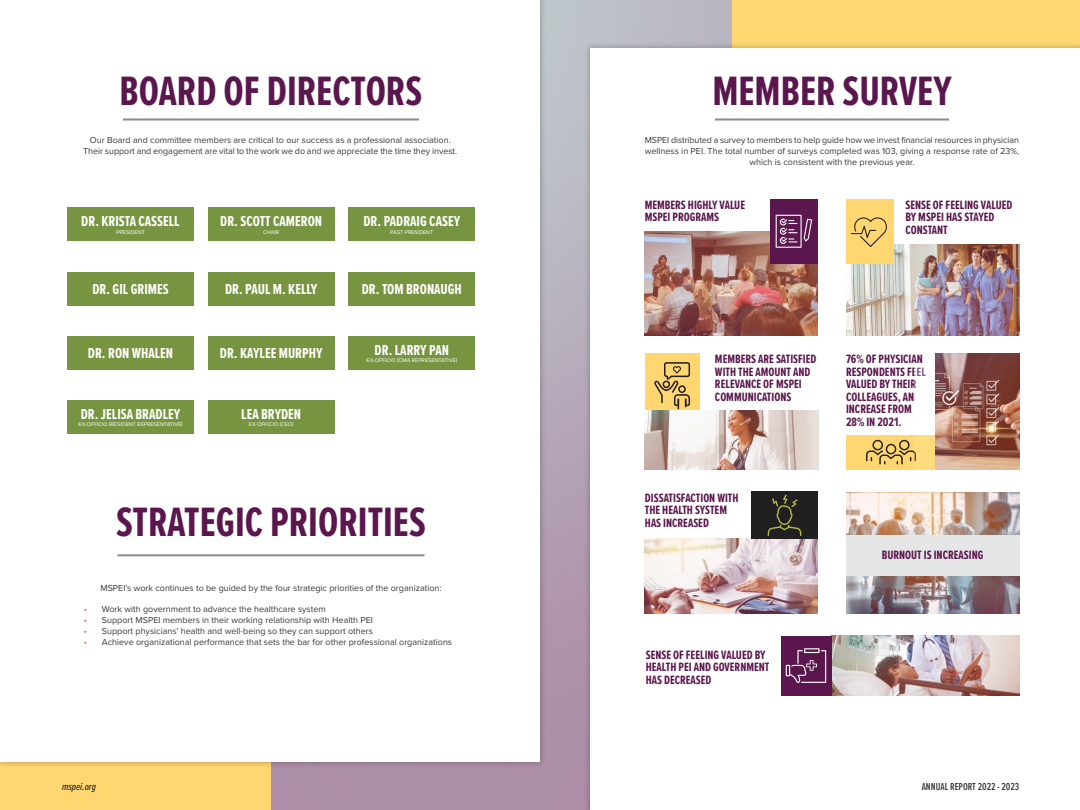
<style>
.page{position:relative;width:1080px;height:810px;background:#fff}
.page>*{position:absolute;margin:0;border:0;box-sizing:border-box;transform-origin:0 0}
.t1{font:700 42.5px "Proxima Nova Ex Cn";color:#5a164d}
.t2{font:700 15px "Proxima Nova Ex Cn";color:#fff}
.t3{font:700 12.5px/12.5px "Proxima Nova Ex Cn";color:#5a164d}
.t4{font:600 10.5px "Proxima Nova Ex Cn";color:#393a39}
.t5{font:italic 600 10.5px "Proxima Nova Ex Cn";color:#393a39}
.t6{font:9px/10.8px "Proxima Nova";color:#393a39;text-align:center}
.t7{font:9px "Proxima Nova";color:#383a39}
.t8{font:5.5px "Proxima Nova";letter-spacing:.005em;color:#fff}
.s1{color:#e45a33}
</style>
<div class="page">
<svg style="left:271px;top:0;width:461px;height:810px;background:#b3a4b5"></svg>
<div style="left:0;top:762px;width:271px;height:48px;background:#ffd670"></div>
<div style="left:732px;top:0;width:348px;height:143px;background:#ffd670"></div>
<div style="left:590px;top:48px;width:490px;height:762px;background:#fff"></div>
<div style="left:846px;top:435px;width:90px;height:34px;background:#ffd670"></div>
<img style="left:846px;top:492px;width:173px;height:121px">
<div style="left:846px;top:535px;width:173px;height:41px;background:#e5e7e6"></div>
<div style="left:645px;top:353px;width:55px;height:65px;background:#ffd670"></div>
<svg style="left:866px;top:440px;width:49px;height:24px"></svg>
<svg style="left:654px;top:362px;width:36px;height:47px"></svg>
<div style="left:0;top:0;width:547px;height:769px;background:#000;opacity:.25"></div>
<div style="left:0;top:0;width:540px;height:762px;background:#fff"></div>
<img style="left:645px;top:231px;width:173px;height:105px">
<img style="left:645px;top:538px;width:173px;height:75px">
<img style="left:645px;top:411px;width:173px;height:58px">
<img style="left:832px;top:636px;width:188px;height:59px">
<img style="left:846px;top:245px;width:173px;height:91px">
<div style="left:770px;top:199px;width:48px;height:64px;background:#5a164d"></div>
<svg style="left:776px;top:215px;width:36px;height:33px"></svg>
<div style="left:846px;top:199px;width:48px;height:64px;background:#ffd670"></div>
<svg style="left:851px;top:217px;width:36px;height:30px"></svg>
<hr style="left:123px;top:118px;width:296px;height:2px;background:#898a8d">
<hr style="left:715px;top:118px;width:234px;height:2px;background:#898a8d">
<hr style="left:118px;top:554px;width:306px;height:2px;background:#898a8d">
<div style="left:781px;top:636px;width:51px;height:60px;background:#5a164d"></div>
<svg style="left:786px;top:648px;width:40px;height:35px"></svg>
<div style="left:751px;top:492px;width:67px;height:47px;background:#221f20"></div>
<svg style="left:768px;top:495px;width:34px;height:41px"></svg>
<div style="left:67px;top:272px;width:127px;height:33px;background:#779540"></div>
<div style="left:208px;top:272px;width:127px;height:33px;background:#779540"></div>
<div style="left:348px;top:272px;width:127px;height:33px;background:#779540"></div>
<div style="left:348px;top:336px;width:127px;height:33px;background:#779540"></div>
<div style="left:67px;top:336px;width:127px;height:33px;background:#779540"></div>
<div style="left:208px;top:336px;width:127px;height:33px;background:#779540"></div>
<div style="left:67px;top:401px;width:127px;height:33px;background:#779540"></div>
<div style="left:208px;top:401px;width:127px;height:33px;background:#779540"></div>
<div style="left:208px;top:208px;width:127px;height:33px;background:#779540"></div>
<div style="left:67px;top:208px;width:127px;height:33px;background:#779540"></div>
<div style="left:348px;top:208px;width:127px;height:33px;background:#779540"></div>
<img style="left:915px;top:364px;width:83px;height:106px">
<img style="left:936px;top:353px;width:83px;height:116px">
<h1 class="t1" style="left:120px;top:60px;width:304px">BOARD OF DIRECTORS</h1>
<h1 class="t1" style="left:712px;top:60px;width:241px">MEMBER SURVEY</h1>
<p class="t6" style="left:83px;top:134px;width:375px">Our Board and committee members are critical to our success as a professional association.<br>Their support and engagement are vital to the work we do and we appreciate the time they invest.</p>
<p class="t6" style="left:645px;top:134px;width:376px">MSPEI distributed a survey to members to help guide how we invest financial resources in physician wellness in PEI. The total number of surveys completed was 103, giving a response rate of 23%, which is consistent with the previous year.</p>
<h2 class="t2" style="left:81px;top:210px;width:100px">DR. KRISTA CASSELL</h2>
<p class="t8" style="left:116px;top:228px;width:30px">PRESIDENT</p>
<h2 class="t2" style="left:220px;top:210px;width:103px">DR. SCOTT CAMERON</h2>
<p class="t8" style="left:263px;top:228px;width:18px">CHAIR</p>
<h2 class="t2" style="left:363px;top:210px;width:98px">DR. PADRAIG CASEY</h2>
<p class="t8" style="left:390px;top:228px;width:45px">PAST PRESIDENT</p>
<h2 class="t2" style="left:92px;top:278px;width:78px">DR. GIL GRIMES</h2>
<h2 class="t2" style="left:225px;top:278px;width:94px">DR. PAUL M. KELLY</h2>
<h2 class="t2" style="left:362px;top:278px;width:102px">DR. TOM BRONAUGH</h2>
<h2 class="t2" style="left:88px;top:342px;width:87px">DR. RON WHALEN</h2>
<h2 class="t2" style="left:220px;top:342px;width:104px">DR. KAYLEE MURPHY</h2>
<h2 class="t2" style="left:81px;top:403px;width:101px">DR. JELISA BRADLEY</h2>
<p class="t8" style="left:78px;top:420px;width:106px">EX-OFFICIO (RESIDENT REPRESENTATIVE)</p>
<h2 class="t2" style="left:241px;top:403px;width:61px">LEA BRYDEN</h2>
<p class="t8" style="left:249px;top:420px;width:46px">EX-OFFICIO (CEO)</p>
<h2 class="t2" style="left:375px;top:339px;width:76px">DR. LARRY PAN</h2>
<p class="t8" style="left:366px;top:356px;width:92px">EX-OFFICIO (CMA REPRESENTATIVE)</p>
<h1 class="t1" style="left:116px;top:491px;width:311px">STRATEGIC PRIORITIES</h1>
<p class="t6" style="left:100px;top:582px;width:343px">MSPEI’s work continues to be guided by the four strategic priorities of the organization:</p>
<p class="t7" style="left:84px;top:603px;width:243px"><span class="s1">•</span> Work with government to advance the healthcare system</p>
<p class="t7" style="left:84px;top:613px;width:291px"><span class="s1">•</span> Support MSPEI members in their working relationship with Health PEI</p>
<p class="t7" style="left:84px;top:624px;width:291px"><span class="s1">•</span> Support physicians’ health and well-being so they can support others</p>
<p class="t7" style="left:84px;top:635px;width:370px"><span class="s1">•</span> Achieve organizational performance that sets the bar for other professional organizations</p>
<h3 class="t3" style="left:645px;top:198px;width:102px">MEMBERS HIGHLY VALUE<br>MSPEI PROGRAMS</h3>
<h3 class="t3" style="left:905px;top:198px;width:108px">SENSE OF FEELING VALUED<br>BY MSPEI HAS STAYED<br>CONSTANT</h3>
<h3 class="t3" style="left:715px;top:353px;width:103px">MEMBERS ARE SATISFIED<br>WITH THE AMOUNT AND<br>RELEVANCE OF MSPEI<br>COMMUNICATIONS</h3>
<h3 class="t3" style="left:846px;top:353px;width:81px">76% OF PHYSICIAN<br>RESPONDENTS FEEL<br>VALUED BY THEIR<br>COLLEAGUES, AN<br>INCREASE FROM<br>28% IN 2021.</h3>
<h3 class="t3" style="left:645px;top:491px;width:95px">DISSATISFACTION WITH<br>THE HEALTH SYSTEM<br>HAS INCREASED</h3>
<h3 class="t3" style="left:646px;top:648px;width:125px">SENSE OF FEELING VALUED BY<br>HEALTH PEI AND GOVERNMENT<br>HAS DECREASED</h3>
<h3 class="t3" style="left:882px;top:548px;width:103px">BURNOUT IS INCREASING</h3>
<p class="t5" style="left:62px;top:779px;width:36px">mspei.org</p>
<p class="t4" style="left:922px;top:779px;width:99px">ANNUAL REPORT 2022 - 2023</p>
</div>
